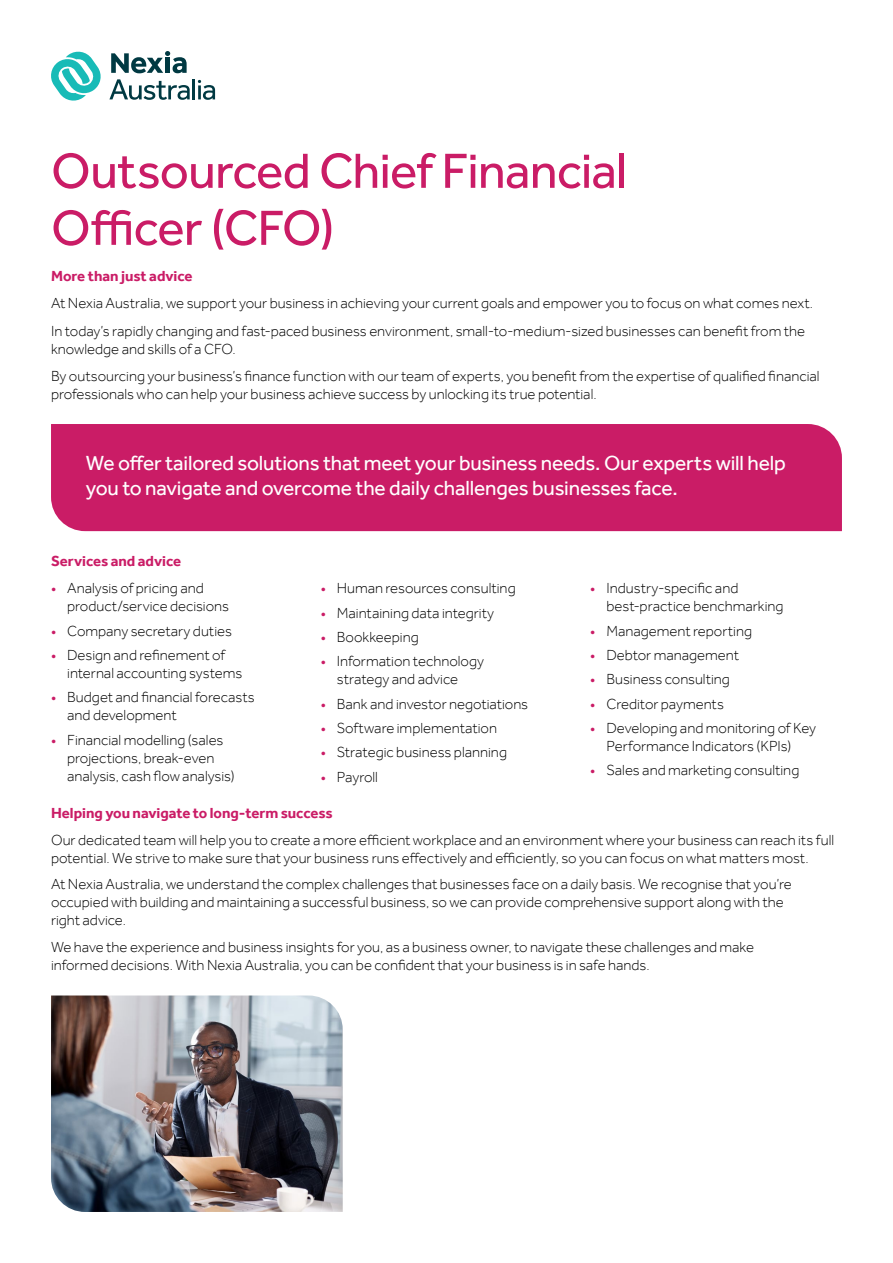
<style>
.page{position:relative;width:893px;height:1263px;background:#fff}
.page>*{position:absolute;margin:0;border:0;box-sizing:border-box;transform-origin:0 0}
.t1{font:51px/57px "Effra";letter-spacing:-.015em;color:#ca1c66}
.t2{font:21px/25.2px "Effra";letter-spacing:-.01em;color:#fff}
.t3{font:300 15px/18px "Effra";color:#000}
.t4{font:700 15px "Effra";color:#ca1c66}
.s1{font-weight:400;font-size:14.25px;color:#ca1c66}
</style>
<div class="page">
<svg style="left:51px;top:51px;width:50px;height:50px"></svg>
<svg style="left:109px;top:79px;width:81px;height:21px"></svg>
<hr style="left:193px;top:79px;width:2px;height:20px;background:#003942">
<svg style="left:198px;top:80px;width:17px;height:20px"></svg>
<svg style="left:111px;top:51px;width:76px;height:22px"></svg>
<img style="left:51px;top:995px;width:292px;height:217px">
<div style="left:51px;top:424px;width:791px;height:107px;background:#ca1c66"></div>
<h1 class="t1" style="left:51px;top:142px;width:578px">Outsourced Chief Financial<br>Officer (CFO)</h1>
<p class="t4" style="left:51px;top:267px;width:143px">More than just advice</p>
<p class="t3" style="left:51px;top:289px;width:764px;line-height:27.5px">At Nexia Australia, we support your business in achieving your current goals and empower you to focus on what comes next.<br>In today’s rapidly changing and fast-paced business environment, small-to-medium-sized businesses can benefit from the</p>
<p class="t3" style="left:51px;top:335px;width:770px;line-height:27.5px">knowledge and skills of a CFO.<br>By outsourcing your business’s finance function with our team of experts, you benefit from the expertise of qualified financial</p>
<p class="t3" style="left:51px;top:385px;width:547px">professionals who can help your business achieve success by unlocking its true potential.</p>
<h2 class="t2" style="left:86px;top:450px;width:701px">We offer tailored solutions that meet your business needs. Our experts will help you to navigate and overcome the daily challenges businesses face.</h2>
<p class="t4" style="left:51px;top:552px;width:132px">Services and advice</p>
<p class="t3" style="left:67px;top:579px;width:163px;text-indent:-16px"><span class="s1">•</span> Analysis of pricing and product/service decisions</p>
<p class="t3" style="left:51px;top:621px;width:182px"><span class="s1">•</span> Company secretary duties</p>
<p class="t3" style="left:67px;top:646px;width:177px;text-indent:-16px"><span class="s1">•</span> Design and refinement of internal accounting systems</p>
<p class="t3" style="left:67px;top:688px;width:189px;text-indent:-16px"><span class="s1">•</span> Budget and financial forecasts and development</p>
<p class="t3" style="left:67px;top:730px;width:169px;text-indent:-16px"><span class="s1">•</span> Financial modelling (sales projections, break-even analysis, cash flow analysis)</p>
<p class="t3" style="left:321px;top:579px;width:196px"><span class="s1">•</span> Human resources consulting</p>
<p class="t3" style="left:321px;top:603px;width:175px"><span class="s1">•</span> Maintaining data integrity</p>
<p class="t3" style="left:321px;top:628px;width:100px"><span class="s1">•</span> Bookkeeping</p>
<p class="t3" style="left:337px;top:652px;width:149px;text-indent:-16px"><span class="s1">•</span> Information technology strategy and advice</p>
<p class="t3" style="left:321px;top:694px;width:209px"><span class="s1">•</span> Bank and investor negotiations</p>
<p class="t3" style="left:321px;top:719px;width:178px"><span class="s1">•</span> Software implementation</p>
<p class="t3" style="left:321px;top:743px;width:188px"><span class="s1">•</span> Strategic business planning</p>
<p class="t3" style="left:321px;top:768px;width:59px"><span class="s1">•</span> Payroll</p>
<p class="t3" style="left:606px;top:579px;width:179px;text-indent:-16px"><span class="s1">•</span> Industry-specific and best-practice benchmarking</p>
<p class="t3" style="left:590px;top:621px;width:163px"><span class="s1">•</span> Management reporting</p>
<p class="t3" style="left:590px;top:646px;width:150px"><span class="s1">•</span> Debtor management</p>
<p class="t3" style="left:590px;top:670px;width:141px"><span class="s1">•</span> Business consulting</p>
<p class="t3" style="left:590px;top:694px;width:135px"><span class="s1">•</span> Creditor payments</p>
<p class="t3" style="left:590px;top:719px;width:227px;text-align:center"><span class="s1">•</span> Developing and monitoring of Key<br>Performance Indicators (KPIs)</p>
<p class="t3" style="left:590px;top:761px;width:211px"><span class="s1">•</span> Sales and marketing consulting</p>
<p class="t4" style="left:51px;top:804px;width:283px">Helping you navigate to long-term success</p>
<p class="t3" style="left:51px;top:830px;width:785px">Our dedicated team will help you to create a more efficient workplace and an environment where your business can reach its full potential. We strive to make sure that your business runs effectively and efficiently, so you can focus on what matters most.</p>
<p class="t3" style="left:51px;top:875px;width:742px">At Nexia Australia, we understand the complex challenges that businesses face on a daily basis. We recognise that you’re occupied with building and maintaining a successful business, so we can provide comprehensive support along with the right advice.</p>
<p class="t3" style="left:51px;top:937px;width:705px">We have the experience and business insights for you, as a business owner, to navigate these challenges and make informed decisions. With Nexia Australia, you can be confident that your business is in safe hands.</p>
</div>
